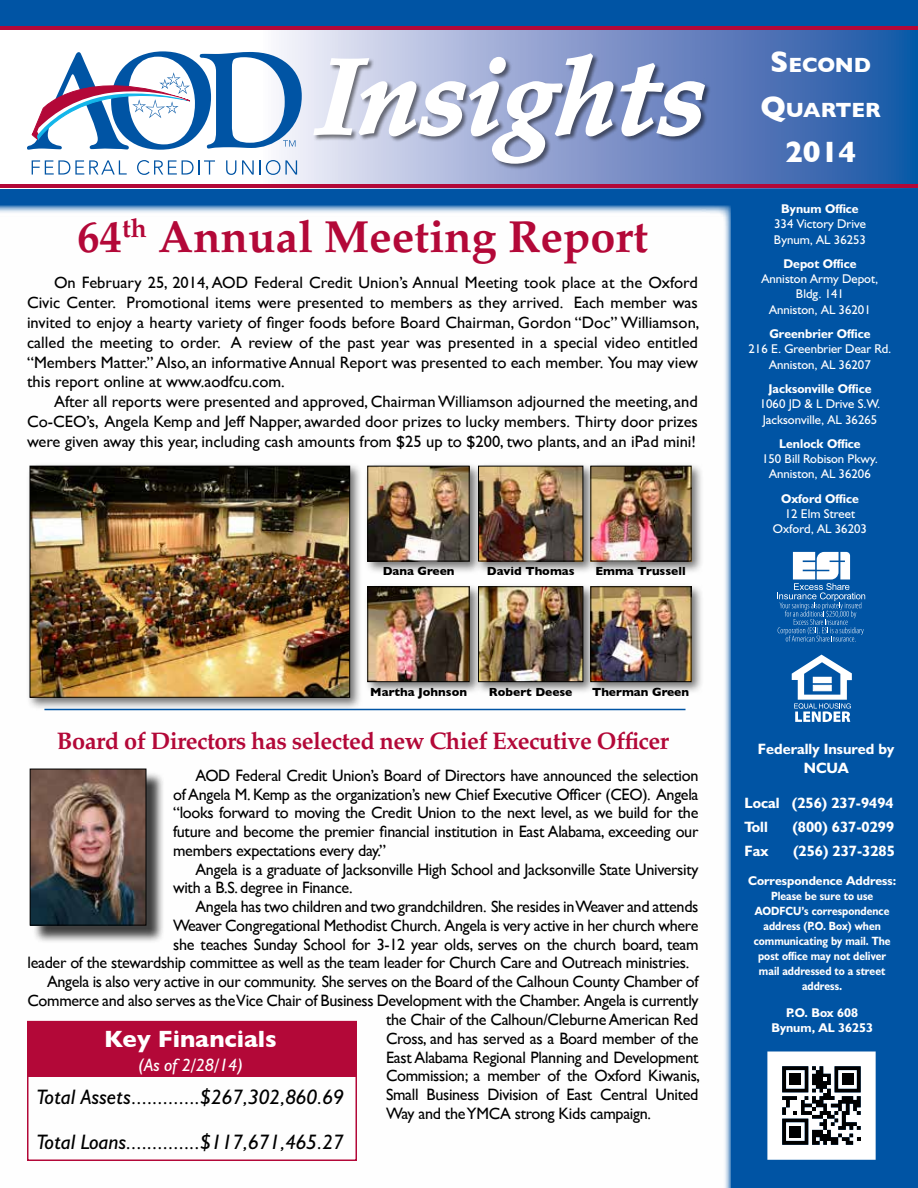
<style>
.page{position:relative;width:918px;height:1188px;background:#0054a4}
.page>*{position:absolute;margin:0;border:0;box-sizing:border-box;transform-origin:0 0}
.t1{font:italic 700 107.55px "Palatino";color:#fff}
.t2{font:700 45px "Palatino";color:#b30838}
.t3{font:700 30px "Gill Sans";color:#fff}
.t4{font:700 24px "Palatino";letter-spacing:-.02em;color:#b30838}
.t5{font:700 24px "Gill Sans";color:#fff}
.t6{font:italic 21px/45px "Humanist 521 BT";color:#000}
.t7{font:700 21px/45px "Gill Sans";color:#fff;text-align:center}
.t8{font:italic 18px "Humanist 521 BT";color:#fff}
.t9{font:16.5px/18.8px "Gill Sans";letter-spacing:-.02em;color:#000;text-align:justify}
.t10{font:700 15px/19.5px "Humanist 521 BT";color:#fff;text-align:center}
.t11{font:12.75px/15.3px "Humanist 521 BT";color:#fff;text-align:center}
.t12{font:700 12.75px/15px "Humanist 521 BT";color:#fff;text-align:center}
.t13{font:700 12px/15px "Humanist 521 BT";color:#fff;text-align:center;scale:.9 1}
.t14{font:700 12px "Gill Sans";color:#000}
.s1{font-size:30px}
.s2{font-size:12.75px}
</style>
<div class="page">
<svg style="left:0;top:30px;width:907px;height:154px;background:#86a1ce"></svg>
<hr style="left:0;top:26px;width:918px;height:4px;background:#b30838">
<hr style="left:0;top:184px;width:918px;height:4px;background:#b30838">
<svg style="left:32px;top:160px;width:95px;height:15px"></svg>
<svg style="left:137px;top:160px;width:78px;height:15px"></svg>
<svg style="left:226px;top:160px;width:10px;height:15px"></svg>
<svg style="left:242px;top:160px;width:12px;height:15px"></svg>
<svg style="left:260px;top:160px;width:37px;height:15px"></svg>
<svg style="left:27px;top:51px;width:275px;height:99px"></svg>
<div style="left:313px;top:54px;width:399px;height:116px;background:#000;opacity:.5"></div>
<svg style="left:312px;top:30px;width:395px;height:136px;background:#a0aaca"></svg>
<div style="left:0;top:206px;width:731px;height:982px;background:#fff"></div>
<div style="left:27px;top:1021px;width:330px;height:140px;border:2px solid #b30838"></div>
<div style="left:28px;top:1022px;width:327px;height:54px;background:#b30838"></div>
<div style="left:364px;top:462px;width:119px;height:113px;background:#000;opacity:.55"></div>
<img style="left:369px;top:468px;width:99px;height:91px">
<div style="left:367px;top:466px;width:103px;height:95px;border:1px solid #000"></div>
<div style="left:364px;top:583px;width:119px;height:112px;background:#000;opacity:.55"></div>
<img style="left:369px;top:588px;width:99px;height:92px">
<div style="left:367px;top:586px;width:103px;height:96px;border:1px solid #000"></div>
<div style="left:475px;top:462px;width:121px;height:113px;background:#000;opacity:.55"></div>
<img style="left:480px;top:468px;width:101px;height:91px">
<div style="left:478px;top:466px;width:105px;height:95px;border:1px solid #000"></div>
<div style="left:475px;top:583px;width:121px;height:112px;background:#000;opacity:.55"></div>
<img style="left:480px;top:588px;width:101px;height:92px">
<div style="left:478px;top:586px;width:105px;height:96px;border:1px solid #000"></div>
<div style="left:587px;top:462px;width:118px;height:113px;background:#000;opacity:.55"></div>
<img style="left:592px;top:468px;width:98px;height:91px">
<div style="left:590px;top:466px;width:102px;height:95px;border:1px solid #000"></div>
<div style="left:587px;top:583px;width:118px;height:112px;background:#000;opacity:.55"></div>
<img style="left:592px;top:588px;width:98px;height:92px">
<div style="left:590px;top:586px;width:102px;height:96px;border:1px solid #000"></div>
<div style="left:26px;top:462px;width:337px;height:249px;background:#000;opacity:.55"></div>
<img style="left:32px;top:468px;width:316px;height:228px">
<div style="left:30px;top:466px;width:320px;height:232px;border:1px solid #000"></div>
<hr style="left:44px;top:709px;width:642px;height:1px;background:#0054a4">
<svg style="left:792px;top:655px;width:60px;height:67px"></svg>
<svg style="left:777px;top:552px;width:88px;height:90px"></svg>
<svg style="left:767px;top:1052px;width:109px;height:108px;background:#b2b4b6"></svg>
<div style="left:32px;top:771px;width:133px;height:173px;background:#000;opacity:.75"></div>
<img style="left:32px;top:771px;width:112px;height:152px">
<div style="left:30px;top:769px;width:116px;height:156px;border:1px solid #000"></div>
<h1 class="t1" style="left:315px;top:31px;width:401px">Insights</h1>
<h2 class="t2" style="left:77px;top:209px;width:572px">64<sup>th</sup> Annual Meeting Report</h2>
<p class="t9" style="left:27px;top:273px;width:674px;line-height:19.8px;text-indent:27px">On February 25, 2014, AOD Federal Credit Union’s Annual Meeting took place at the Oxford Civic Center. Promotional items were presented to members as they arrived. Each member was invited to enjoy a hearty variety of finger foods before Board Chairman, Gordon “Doc” Williamson, called the meeting to order. A review of the past year was presented in a special video entitled “Members Matter.” Also, an informative Annual Report was presented to each member. You may view this report online at www.aodfcu.com.</p>
<p class="t9" style="left:27px;top:392px;width:672px;line-height:19.8px;text-indent:27px">After all reports were presented and approved, Chairman Williamson adjourned the meeting, and Co-CEO’s, Angela Kemp and Jeff Napper, awarded door prizes to lucky members. Thirty door prizes were given away this year, including cash amounts from $25 up to $200, two plants, and an iPad mini!</p>
<p class="t14" style="left:383px;top:562px;width:73px">Dana Green</p>
<p class="t14" style="left:487px;top:562px;width:89px">David Thomas</p>
<p class="t14" style="left:595px;top:562px;width:92px">Emma Trussell</p>
<p class="t7" style="left:760px;top:42px;width:122px"><span class="s1">S</span>ECOND<br><span class="s1">Q</span>UARTER</p>
<h3 class="t3" style="left:785px;top:128px;width:73px">2014</h3>
<p class="t12" style="left:781px;top:201px;width:79px">Bynum Office</p>
<p class="t11" style="left:774px;top:216px;width:94px;text-align:left">334 Victory Drive<br>Bynum, AL 36253</p>
<p class="t12" style="left:783px;top:256px;width:75px">Depot Office</p>
<p class="t11" style="left:762px;top:271px;width:118px">Anniston Army Depot,<br>Bldg. 141<br>Anniston, AL 36201</p>
<p class="t12" style="left:769px;top:326px;width:103px">Greenbrier Office</p>
<p class="t11" style="left:749px;top:341px;width:144px">216 E. Greenbrier Dear Rd.<br>Anniston, AL 36207</p>
<p class="t12" style="left:769px;top:381px;width:105px">Jacksonville Office</p>
<p class="t11" style="left:760px;top:396px;width:122px;text-align:left">1060 JD &amp; L Drive S.W.<br>Jacksonville, AL 36265</p>
<p class="t12" style="left:779px;top:436px;width:83px">Lenlock Office</p>
<p class="t11" style="left:762px;top:451px;width:117px">150 Bill Robison Pkwy.<br>Anniston, AL 36206</p>
<p class="t12" style="left:781px;top:491px;width:79px">Oxford Office</p>
<p class="t11" style="left:773px;top:506px;width:96px">12 Elm Street<br>Oxford, AL 36203</p>
<p class="t14" style="left:592px;top:682px;width:98px">Therman Green</p>
<p class="t14" style="left:489px;top:682px;width:85px">Robert Deese</p>
<h3 class="t4" style="left:57px;top:725px;width:614px">Board of Directors has selected new Chief Executive Officer</h3>
<p class="t9" style="left:173px;top:766px;width:527px;text-indent:22px">AOD Federal Credit Union’s Board of Directors have announced the selection of Angela M. Kemp as the organization’s new Chief Executive Officer (CEO). Angela “looks forward to moving the Credit Union to the next level, as we build for the future and become the premier financial institution in East Alabama, exceeding our members expectations every day.”</p>
<p class="t9" style="left:173px;top:860px;width:527px;text-indent:22px">Angela is a graduate of Jacksonville High School and Jacksonville State University with a B.S. degree in Finance.</p>
<p class="t9" style="left:196px;top:897px;width:505px">Angela has two children and two grandchildren. She resides in Weaver and attends</p>
<p class="t9" style="left:173px;top:916px;width:527px">Weaver Congregational Methodist Church. Angela is very active in her church where</p>
<p class="t9" style="left:173px;top:935px;width:527px">she teaches Sunday School for 3-12 year olds, serves on the church board, team</p>
<p class="t9" style="left:28px;top:953px;width:663px">leader of the stewardship committee as well as the team leader for Church Care and Outreach ministries.</p>
<p class="t9" style="left:47px;top:972px;width:653px">Angela is also very active in our community. She serves on the Board of the Calhoun County Chamber of</p>
<p class="t9" style="left:28px;top:991px;width:673px">Commerce and also serves as the Vice Chair of Business Development with the Chamber. Angela is currently</p>
<p class="t14" style="left:370px;top:682px;width:98px">Martha Johnson</p>
<h3 class="t5" style="left:104px;top:1020px;width:174px">Key Financials</h3>
<p class="t8" style="left:138px;top:1053px;width:107px">(As of 2/28/14)</p>
<p class="t6" style="left:37px;top:1073px;width:309px">Total Assets.............$267,302,860.69<br>Total Loans..............$117,671,465.27</p>
<p class="t9" style="left:386px;top:1010px;width:316px">the Chair of the Calhoun/Cleburne American Red Cross, and has served as a Board member of the East Alabama Regional Planning and Development Commission; a member of the Oxford Kiwanis, Small Business Division of East Central United Way and the YMCA strong Kids campaign.</p>
<p class="t10" style="left:758px;top:739px;width:138px">Federally Insured by<br>NCUA</p>
<p class="t10" style="left:745px;top:790px;width:151px;line-height:24px;text-align:left">Local (256) 237-9494<br>Toll</p>
<p class="t10" style="left:792px;top:817px;width:103px">(800) 637-0299</p>
<p class="t10" style="left:745px;top:841px;width:25px">Fax</p>
<p class="t10" style="left:793px;top:841px;width:103px">(256) 237-3285</p>
<p class="t12" style="left:748px;top:873px;width:150px">Correspondence Address:</p>
<p class="t13" style="left:754px;top:888px;width:154px">Please be sure to use<br>AODFCU’s correspondence address (P.O. Box) when communicating by mail. The post office may not deliver mail addressed to a street address<span class="s2">.</span></p>
<p class="t12" style="left:771px;top:1005px;width:103px">P.O. Box 608<br>Bynum, AL 36253</p>
</div>
